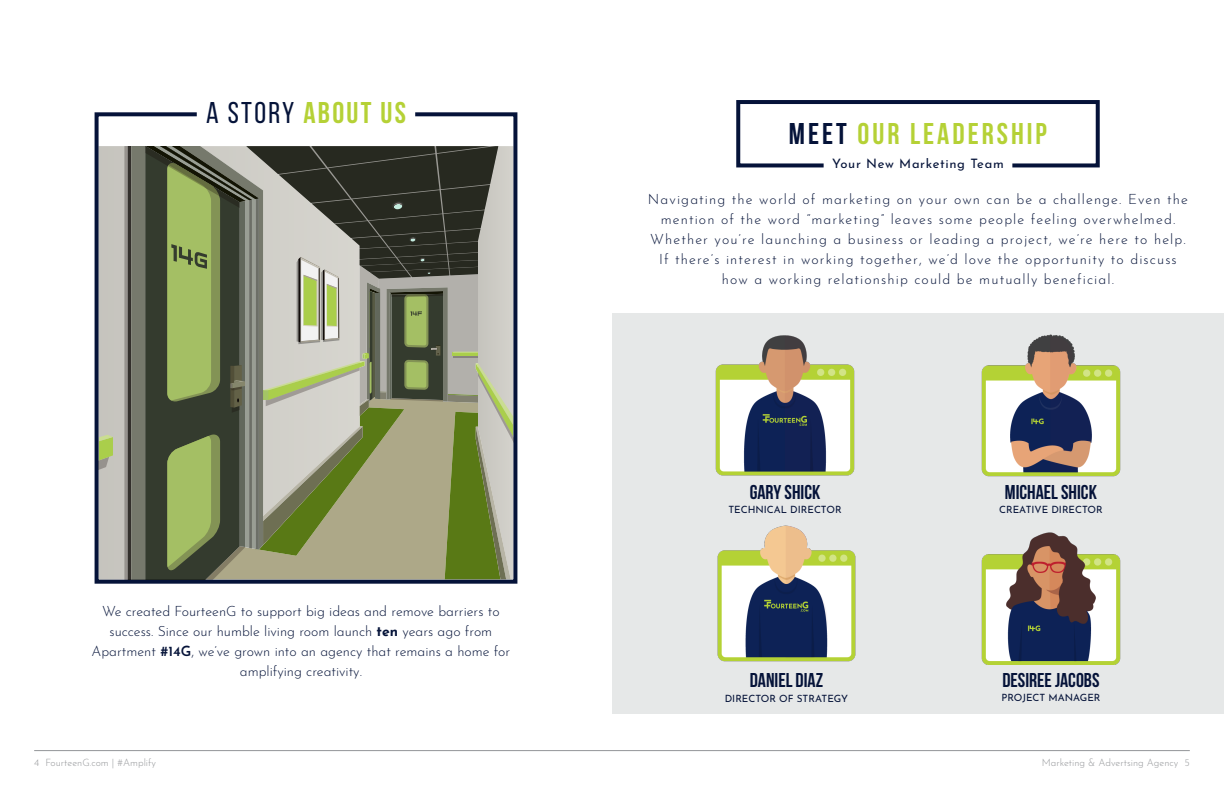
<style>
.page{position:relative;width:1224px;height:792px;background:#fff}
.page>*{position:absolute;margin:0;border:0;box-sizing:border-box;transform-origin:0 0}
.Orange_centered{font:700 30px "Bebas Neue";letter-spacing:.1em;color:#b5d136}
.orange_bold_capital{font:700 30px "Bebas Neue";letter-spacing:.075em;color:#b5d136}
.orange_bold_capital-2{font:700 20px "Bebas Neue";color:#051339}
.Slim{font:300 14px/20px "Josefin Sans";letter-spacing:.08em;color:#051339;text-align:center}
.Dark{font:300 14px/20px "Josefin Sans";color:#051339;text-align:center}
.Slim-2{font:13px "Josefin Sans";letter-spacing:.05em;color:#051339}
.Slim-3{font:10px "Josefin Sans";color:#051339}
.t1{font:300 10px "Josefin Sans";color:#939598}
.s1{font-weight:400;color:#051339}
.s2{font-weight:700}
.s3{font-weight:600}
.s4{color:#051339}
</style>
<div class="page">
<hr style="left:34px;top:750px;width:578px;height:1px;background:#939598">
<hr style="left:612px;top:750px;width:578px;height:1px;background:#939598">
<svg style="left:94px;top:112px;width:424px;height:472px"></svg>
<div style="left:99px;top:146px;width:25px;height:433px;background:#c6c5be"></div>
<svg style="left:99px;top:435px;width:14px;height:37px"></svg>
<svg style="left:124px;top:146px;width:7px;height:433px;background:#6c6964"></svg>
<svg style="left:131px;top:146px;width:14px;height:433px;background:#777a6d"></svg>
<svg style="left:145px;top:146px;width:368px;height:433px;background:#83896c"></svg>
<div style="left:612px;top:314px;width:612px;height:400px;background:#e6e8e8"></div>
<svg style="left:736px;top:100px;width:364px;height:68px"></svg>
<img style="left:715px;top:335px;width:140px;height:141px">
<img style="left:981px;top:334px;width:140px;height:143px">
<img style="left:717px;top:525px;width:139px;height:137px">
<img style="left:981px;top:532px;width:140px;height:133px">
<p class="orange_bold_capital" style="left:206px;top:96px;width:201px"><span class="s1">A STORY</span> ABOUT US</p>
<p class="Dark" style="left:92px;top:600px;width:420px">We created FourteenG to support big ideas and remove barriers to success. Since our humble living room launch <span class="s2">ten</span> years ago from Apartment <span class="s3">#14G</span>, we’ve grown into an agency that remains a home for amplifying creativity.</p>
<p class="Orange_centered" style="left:789px;top:117px;width:260px"><span class="s4">MEET</span> OUR LEADERSHIP</p>
<p class="Slim-2" style="left:832px;top:153px;width:173px">Your New Marketing Team</p>
<p class="Slim" style="left:648px;top:188px;width:542px">Navigating the world of marketing on your own can be a challenge. Even the mention of the word “marketing” leaves some people feeling overwhelmed.<br>Whether you’re launching a business or leading a project, we’re here to help.<br>If there’s interest in working together, we’d love the opportunity to discuss how a working relationship could be mutually beneficial.</p>
<p class="orange_bold_capital-2" style="left:750px;top:481px;width:72px">GARY SHICK</p>
<p class="Slim-3" style="left:728px;top:502px;width:115px">TECHNICAL DIRECTOR</p>
<p class="orange_bold_capital-2" style="left:750px;top:669px;width:75px">DANIEL DIAZ</p>
<p class="Slim-3" style="left:725px;top:690px;width:125px">DIRECTOR OF STRATEGY</p>
<p class="orange_bold_capital-2" style="left:1005px;top:481px;width:94px">MICHAEL SHICK</p>
<p class="Slim-3" style="left:999px;top:502px;width:105px">CREATIVE DIRECTOR</p>
<p class="orange_bold_capital-2" style="left:1002px;top:669px;width:99px">DESIREE JACOBS</p>
<p class="Slim-3" style="left:1001px;top:689px;width:101px">PROJECT MANAGER</p>
<p class="t1" style="left:34px;top:754px;width:123px">4 FourteenG.com | #Amplify</p>
<p class="t1" style="left:1042px;top:754px;width:150px">Marketing &amp; Advertsing Agency 5</p>
</div>
